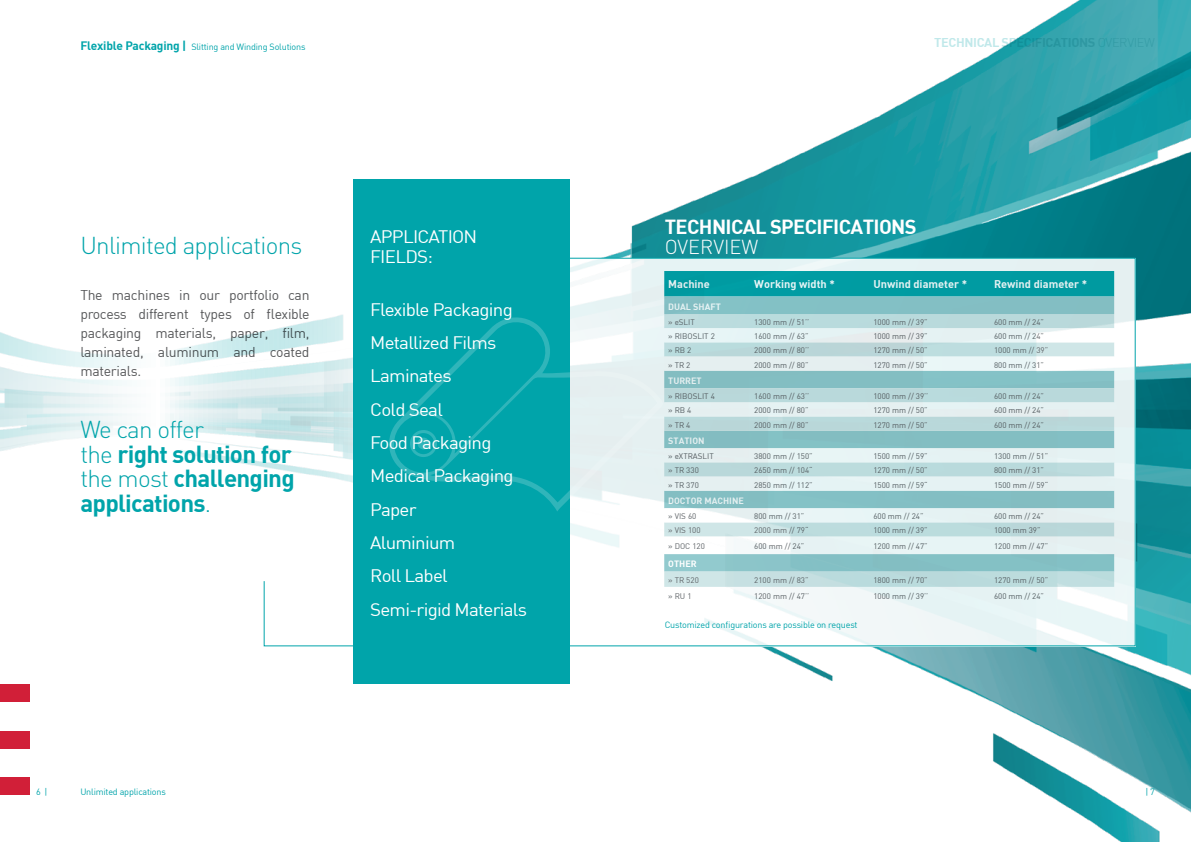
<style>
.page{position:relative;width:1191px;height:842px;background:#fff}
.page>*{position:absolute;margin:0;border:0;box-sizing:border-box;transform-origin:0 0}
.t1{font:24.2px/24.4px "DIN Bold";letter-spacing:-.03em;color:#00a4aa}
.t2{font:300 24.2px "DIN";letter-spacing:-.03em;color:#00a4aa}
.t3{font:20px "DIN Bold";letter-spacing:-.03em;color:#fff}
.t4{font:300 20px "DIN";color:#fff}
.t5{font:17.8px/33.3px "DIN";letter-spacing:-.04em;color:#fff;scale:1.05 1}
.t6{font:14px/19px "DIN";letter-spacing:-.02em;color:#58595b;text-align:justify}
.t7{font:11px "DIN Bold";color:#fff}
.t8{font:9px "DIN";letter-spacing:-.02em;color:#00a4aa}
.t9{font:9px "DIN Bold";color:#fff}
.t10{font:8px "DIN";color:#5e6367}
.s1{font-family:"DIN Bold";font-size:12px}
.s2{font-family:"DIN";font-weight:300}
</style>
<div class="page">
<img style="left:0;top:0;width:1191px;height:842px">
<div style="left:72px;top:258px;width:1063px;height:388px;background:#fff"></div>
<svg style="left:263px;top:257px;width:873px;height:390px"></svg>
<div style="left:0;top:778px;width:30px;height:17px;background:#d11f38"></div>
<div style="left:0;top:684px;width:30px;height:18px;background:#d11f38"></div>
<div style="left:0;top:731px;width:30px;height:17px;background:#d11f38"></div>
<div style="left:353px;top:179px;width:216px;height:505px;background:#00a4aa"></div>
<svg style="left:389px;top:316px;width:275px;height:195px"></svg>
<svg style="left:410px;top:430px;width:27px;height:27px"></svg>
<div style="left:417px;top:438px;width:12px;height:11px;background:#30b5ba;border-radius:50%"></div>
<div style="left:664px;top:271px;width:450px;height:25px;background:#009ba2"></div>
<div style="left:664px;top:296px;width:450px;height:18px;background:#83bfc4"></div>
<svg style="left:664px;top:314px;width:450px;height:273px;background:#aad2d5"></svg>
<svg style="left:664px;top:328px;width:450px;height:226px;background:#c4dfe1"></svg>
<p class="t8" style="left:80px;top:41px;width:227px"><span class="s1">Flexible Packaging |</span> Slitting and Winding Solutions</p>
<h1 class="t2" style="left:80px;top:230px;width:224px">Unlimited applications</h1>
<h3 class="t6" style="left:80px;top:286px;width:231px">The machines in our portfolio can process different types of flexible packaging materials, paper, film, laminated, aluminum and coated materials.</h3>
<h1 class="t2" style="left:80px;top:415px;width:125px">We can offer</h1>
<h1 class="t1" style="left:80px;top:441px;width:216px"><span class="s2">the</span> right solution for <span class="s2">the most</span> challenging applications<span class="s2">.</span></h1>
<h3 class="t5" style="left:370px;top:226px;width:104px;line-height:20px">APPLICATION<br>FIELDS:</h3>
<h3 class="t5" style="left:370px;top:292px;width:151px">Flexible Packaging<br>Metallized Films<br>Laminates<br>Cold Seal<br>Food Packaging<br>Medical Packaging<br>Paper<br>Aluminium<br>Roll Label<br>Semi-rigid Materials</h3>
<h2 class="t3" style="left:665px;top:213px;width:253px">TECHNICAL SPECIFICATIONS</h2>
<h2 class="t4" style="left:665px;top:234px;width:95px">OVERVIEW</h2>
<h3 class="t7" style="left:668px;top:277px;width:43px">Machine</h3>
<h3 class="t7" style="left:754px;top:277px;width:82px">Working width *</h3>
<h3 class="t7" style="left:873px;top:277px;width:95px">Unwind diameter *</h3>
<h3 class="t7" style="left:994px;top:277px;width:95px">Rewind diameter *</h3>
<p class="t9" style="left:668px;top:301px;width:54px">DUAL SHAFT</p>
<p class="t10" style="left:668px;top:317px;width:28px">» eSLIT</p>
<p class="t10" style="left:754px;top:317px;width:56px">1300 mm // 51’’</p>
<p class="t10" style="left:873px;top:317px;width:56px">1000 mm // 39”</p>
<p class="t10" style="left:994px;top:317px;width:52px">600 mm // 24”</p>
<p class="t10" style="left:668px;top:331px;width:48px">» RIBOSLIT 2</p>
<p class="t10" style="left:754px;top:331px;width:56px">1600 mm // 63”</p>
<p class="t10" style="left:873px;top:331px;width:56px">1000 mm // 39”</p>
<p class="t10" style="left:994px;top:331px;width:52px">600 mm // 24”</p>
<p class="t10" style="left:668px;top:345px;width:25px">» RB 2</p>
<p class="t10" style="left:754px;top:345px;width:56px">2000 mm // 80’’</p>
<p class="t10" style="left:873px;top:345px;width:56px">1270 mm // 50”</p>
<p class="t10" style="left:994px;top:345px;width:56px">1000 mm // 39”</p>
<p class="t10" style="left:668px;top:360px;width:24px">» TR 2</p>
<p class="t10" style="left:754px;top:360px;width:56px">2000 mm // 80”</p>
<p class="t10" style="left:873px;top:360px;width:56px">1270 mm // 50”</p>
<p class="t10" style="left:994px;top:360px;width:52px">800 mm // 31”</p>
<p class="t9" style="left:668px;top:375px;width:35px">TURRET</p>
<p class="t10" style="left:668px;top:391px;width:48px">» RIBOSLIT 4</p>
<p class="t10" style="left:754px;top:391px;width:56px">1600 mm // 63’’</p>
<p class="t10" style="left:873px;top:391px;width:56px">1000 mm // 39’’</p>
<p class="t10" style="left:994px;top:391px;width:52px">600 mm // 24”</p>
<p class="t10" style="left:668px;top:405px;width:25px">» RB 4</p>
<p class="t10" style="left:754px;top:405px;width:56px">2000 mm // 80”</p>
<p class="t10" style="left:873px;top:405px;width:56px">1270 mm // 50”</p>
<p class="t10" style="left:994px;top:405px;width:52px">600 mm // 24”</p>
<p class="t10" style="left:668px;top:420px;width:24px">» TR 4</p>
<p class="t10" style="left:754px;top:420px;width:56px">2000 mm // 80”</p>
<p class="t10" style="left:873px;top:420px;width:56px">1270 mm // 50”</p>
<p class="t10" style="left:994px;top:420px;width:52px">600 mm // 24”</p>
<p class="t9" style="left:668px;top:435px;width:38px">STATION</p>
<p class="t10" style="left:668px;top:451px;width:47px">» eXTRASLIT</p>
<p class="t10" style="left:754px;top:451px;width:60px">3800 mm // 150”</p>
<p class="t10" style="left:873px;top:451px;width:56px">1500 mm // 59”</p>
<p class="t10" style="left:994px;top:451px;width:56px">1300 mm // 51”</p>
<p class="t10" style="left:668px;top:465px;width:32px">» TR 330</p>
<p class="t10" style="left:754px;top:465px;width:60px">2650 mm // 104“</p>
<p class="t10" style="left:873px;top:465px;width:56px">1270 mm // 50”</p>
<p class="t10" style="left:994px;top:465px;width:52px">800 mm // 31”</p>
<p class="t10" style="left:668px;top:480px;width:32px">» TR 370</p>
<p class="t10" style="left:754px;top:480px;width:60px">2850 mm // 112”</p>
<p class="t10" style="left:873px;top:480px;width:56px">1500 mm // 59“</p>
<p class="t10" style="left:994px;top:480px;width:56px">1500 mm // 59“</p>
<p class="t9" style="left:668px;top:495px;width:77px">DOCTOR MACHINE</p>
<p class="t10" style="left:668px;top:511px;width:30px">» VIS 60</p>
<p class="t10" style="left:754px;top:511px;width:52px">800 mm // 31”</p>
<p class="t10" style="left:873px;top:511px;width:52px">600 mm // 24”</p>
<p class="t10" style="left:994px;top:511px;width:52px">600 mm // 24”</p>
<p class="t10" style="left:668px;top:526px;width:34px">» VIS 100</p>
<p class="t10" style="left:754px;top:526px;width:56px">2000 mm // 79“</p>
<p class="t10" style="left:873px;top:526px;width:56px">1000 mm // 39”</p>
<p class="t10" style="left:994px;top:526px;width:48px">1000 mm 39”</p>
<p class="t10" style="left:668px;top:541px;width:38px">» DOC 120</p>
<p class="t10" style="left:754px;top:541px;width:52px">600 mm // 24”</p>
<p class="t10" style="left:873px;top:541px;width:56px">1200 mm // 47”</p>
<p class="t10" style="left:994px;top:541px;width:56px">1200 mm // 47”</p>
<p class="t9" style="left:668px;top:558px;width:30px">OTHER</p>
<p class="t10" style="left:668px;top:575px;width:32px">» TR 520</p>
<p class="t10" style="left:754px;top:575px;width:56px">2100 mm // 83”</p>
<p class="t10" style="left:873px;top:575px;width:56px">1800 mm // 70”</p>
<p class="t10" style="left:994px;top:575px;width:56px">1270 mm // 50”</p>
<p class="t10" style="left:668px;top:591px;width:25px">» RU 1</p>
<p class="t10" style="left:754px;top:591px;width:56px">1200 mm // 47’’</p>
<p class="t10" style="left:873px;top:591px;width:56px">1000 mm // 39’’</p>
<p class="t10" style="left:994px;top:591px;width:52px">600 mm // 24”</p>
<p class="t8" style="left:665px;top:619px;width:194px">Customized configurations are possible on request</p>
<p class="t8" style="left:36px;top:786px;width:13px">6 |</p>
<p class="t8" style="left:1145px;top:786px;width:11px">| 7</p>
<p class="t8" style="left:80px;top:786px;width:87px">Unlimited applications</p>
</div>
